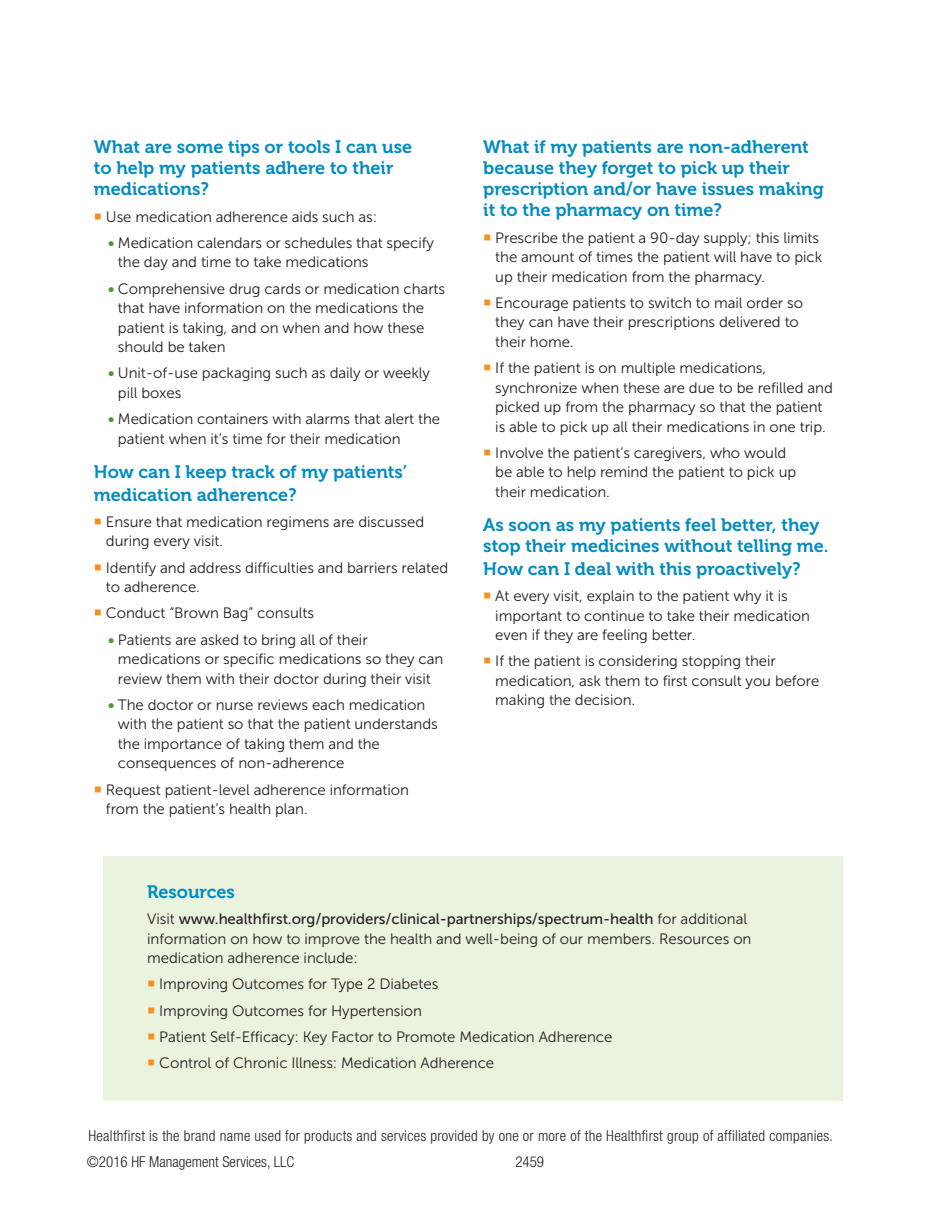
<style>
.page{position:relative;width:945px;height:1215px;background:#fff}
.page>*{position:absolute;margin:0;border:0;box-sizing:border-box;transform-origin:0 0}
.t1{font:18px/21px "Museo 700";color:#008bc1}
.t2{font:15px/19.5px "Museo Sans 300";letter-spacing:-.005em;color:#231f20}
.Paragraph_Style2{font:300 condensed 15px "Helvetica Neue LT Std";letter-spacing:.02em;color:#231f20}
.Paragraph_Style2-2{font:300 condensed 15px "Helvetica Neue LT Std";color:#231f20}
.s1{color:#f6911e}
.s2{font-family:"Museo Sans 700";color:#529635}
.s3{font-family:"Museo Sans 500"}
</style>
<div class="page">
<div style="left:103px;top:856px;width:739px;height:245px;background:#e9f3de"></div>
<p class="t1" style="left:94px;top:137px;width:320px">What are some tips or tools I can use to help my patients adhere to their medications?</p>
<p class="t2" style="left:94px;top:207px;width:285px"><span class="s1">○</span> Use medication adherence aids such as:</p>
<p class="t2" style="left:118px;top:233px;width:318px;text-indent:-10px"><span class="s2">•</span> Medication calendars or schedules that specify the day and time to take medications</p>
<p class="t2" style="left:118px;top:279px;width:329px;text-indent:-10px"><span class="s2">•</span> Comprehensive drug cards or medication charts that have information on the medications the patient is taking, and on when and how these should be taken</p>
<p class="t2" style="left:118px;top:364px;width:314px;text-indent:-10px"><span class="s2">•</span> Unit-of-use packaging such as daily or weekly pill boxes</p>
<p class="t2" style="left:118px;top:409px;width:324px;text-indent:-10px"><span class="s2">•</span> Medication containers with alarms that alert the patient when it’s time for their medication</p>
<p class="t1" style="left:94px;top:461px;width:315px;line-height:22.5px">How can I keep track of my patients’ medication adherence?</p>
<p class="t2" style="left:106px;top:512px;width:320px;text-indent:-12px"><span class="s1">○</span> Ensure that medication regimens are discussed during every visit.</p>
<p class="t2" style="left:106px;top:558px;width:344px;text-indent:-12px"><span class="s1">○</span> Identify and address difficulties and barriers related to adherence.</p>
<p class="t2" style="left:94px;top:604px;width:222px"><span class="s1">○</span> Conduct “Brown Bag” consults</p>
<p class="t2" style="left:118px;top:630px;width:327px;text-indent:-10px"><span class="s2">•</span> Patients are asked to bring all of their medications or specific medications so they can review them with their doctor during their visit</p>
<p class="t2" style="left:118px;top:695px;width:321px;text-indent:-10px"><span class="s2">•</span> The doctor or nurse reviews each medication with the patient so that the patient understands the importance of taking them and the consequences of non-adherence</p>
<p class="t2" style="left:106px;top:780px;width:305px;text-indent:-12px"><span class="s1">○</span> Request patient-level adherence information from the patient’s health plan.</p>
<p class="t1" style="left:483px;top:137px;width:342px">What if my patients are non-adherent because they forget to pick up their prescription and/or have issues making it to the pharmacy on time?</p>
<p class="t2" style="left:495px;top:228px;width:328px;text-indent:-12px"><span class="s1">○</span> Prescribe the patient a 90-day supply; this limits the amount of times the patient will have to pick up their medication from the pharmacy.</p>
<p class="t2" style="left:495px;top:293px;width:309px;text-indent:-12px"><span class="s1">○</span> Encourage patients to switch to mail order so they can have their prescriptions delivered to their home.</p>
<p class="t2" style="left:495px;top:358px;width:339px;text-indent:-12px"><span class="s1">○</span> If the patient is on multiple medications, synchronize when these are due to be refilled and picked up from the pharmacy so that the patient is able to pick up all their medications in one trip.</p>
<p class="t2" style="left:495px;top:443px;width:302px;text-indent:-12px"><span class="s1">○</span> Involve the patient’s caregivers, who would be able to help remind the patient to pick up their medication.</p>
<p class="t1" style="left:483px;top:514px;width:347px;line-height:21.8px">As soon as my patients feel better, they stop their medicines without telling me.<br>How can I deal with this proactively?</p>
<p class="t2" style="left:495px;top:586px;width:316px;text-indent:-12px"><span class="s1">○</span> At every visit, explain to the patient why it is important to continue to take their medication even if they are feeling better.</p>
<p class="t2" style="left:495px;top:652px;width:326px;text-indent:-12px"><span class="s1">○</span> If the patient is considering stopping their medication, ask them to first consult you before making the decision.</p>
<p class="t1" style="left:147px;top:881px;width:89px">Resources</p>
<p class="t2" style="left:147px;top:909px;width:606px">Visit <span class="s3">www.healthfirst.org/providers/clinical-partnerships/spectrum-health</span> for additional information on how to improve the health and well-being of our members. Resources on medication adherence include:</p>
<p class="t2" style="left:147px;top:975px;width:293px"><span class="s1">○</span> Improving Outcomes for Type 2 Diabetes</p>
<p class="t2" style="left:147px;top:1001px;width:276px"><span class="s1">○</span> Improving Outcomes for Hypertension</p>
<p class="t2" style="left:147px;top:1027px;width:467px"><span class="s1">○</span> Patient Self-Efficacy: Key Factor to Promote Medication Adherence</p>
<p class="t2" style="left:147px;top:1053px;width:348px"><span class="s1">○</span> Control of Chronic Illness: Medication Adherence</p>
<p class="Paragraph_Style2" style="left:88px;top:1127px;width:746px">Healthfirst is the brand name used for products and services provided by one or more of the Healthfirst group of affiliated companies.</p>
<p class="Paragraph_Style2-2" style="left:87px;top:1153px;width:209px">©2016 HF Management Services, LLC</p>
<p class="Paragraph_Style2" style="left:515px;top:1153px;width:30px">2459</p>
</div>
